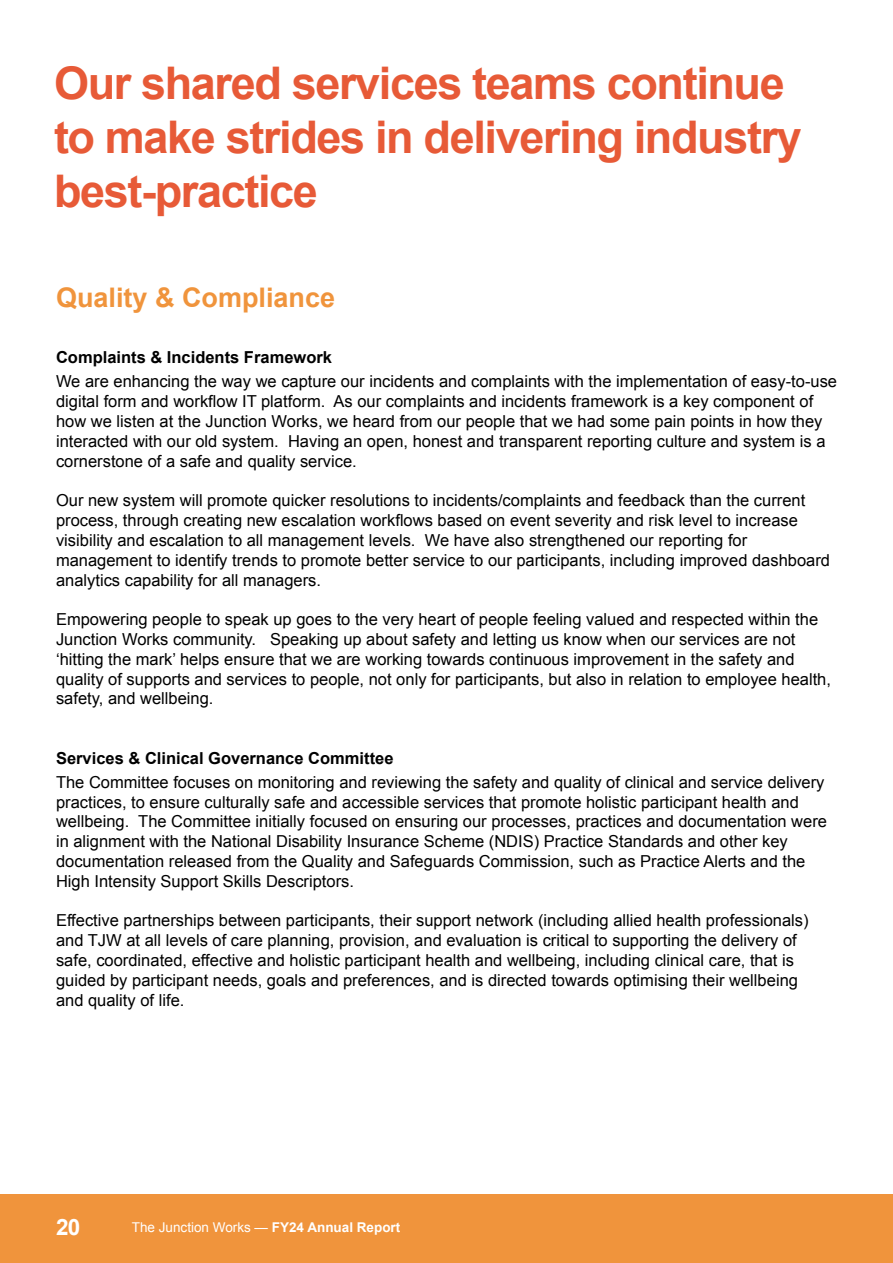
<style>
.page{position:relative;width:893px;height:1263px;background:#fff}
.page>*{position:absolute;margin:0;border:0;box-sizing:border-box;transform-origin:0 0}
.t1{font:700 45px/54px "Arial";letter-spacing:-.03em;color:#e75a37}
.t2{font:700 27px "Arial";color:#f0943c}
.t3{font:700 22.5px "Arial";color:#fff}
.t4{font:16.5px/19.8px "Arial";color:#000}
.t5{font:700 16.5px "Arial";color:#000}
.t6{font:13.5px "Arial";color:#fff}
.s1{font-weight:700}
</style>
<div class="page">
<div style="left:0;top:1195px;width:893px;height:68px;background:#f0943c"></div>
<h1 class="t1" style="left:54px;top:57px;width:749px">Our shared services teams continue to make strides in delivering industry best-practice</h1>
<h2 class="t2" style="left:56px;top:280px;width:281px">Quality &amp; Compliance</h2>
<p class="t5" style="left:56px;top:347px;width:277px">Complaints &amp; Incidents Framework</p>
<p class="t4" style="left:56px;top:372px;width:783px">We are enhancing the way we capture our incidents and complaints with the implementation of easy-to-use digital form and workflow IT platform. As our complaints and incidents framework is a key component of how we listen at the Junction Works, we heard from our people that we had some pain points in how they interacted with our old system. Having an open, honest and transparent reporting culture and system is a cornerstone of a safe and quality service.</p>
<p class="t4" style="left:56px;top:491px;width:776px">Our new system will promote quicker resolutions to incidents/complaints and feedback than the current process, through creating new escalation workflows based on event severity and risk level to increase visibility and escalation to all management levels. We have also strengthened our reporting for management to identify trends to promote better service to our participants, including improved dashboard analytics capability for all managers.</p>
<p class="t4" style="left:56px;top:610px;width:776px">Empowering people to speak up goes to the very heart of people feeling valued and respected within the Junction Works community. Speaking up about safety and letting us know when our services are not ‘hitting the mark’ helps ensure that we are working towards continuous improvement in the safety and quality of supports and services to people, not only for participants, but also in relation to employee health, safety, and wellbeing.</p>
<p class="t5" style="left:56px;top:747px;width:339px">Services &amp; Clinical Governance Committee</p>
<p class="t4" style="left:56px;top:772px;width:772px">The Committee focuses on monitoring and reviewing the safety and quality of clinical and service delivery practices, to ensure culturally safe and accessible services that promote holistic participant health and wellbeing. The Committee initially focused on ensuring our processes, practices and documentation were in alignment with the National Disability Insurance Scheme (NDIS) Practice Standards and other key documentation released from the Quality and Safeguards Commission, such as Practice Alerts and the High Intensity Support Skills Descriptors.</p>
<p class="t4" style="left:56px;top:911px;width:754px">Effective partnerships between participants, their support network (including allied health professionals) and TJW at all levels of care planning, provision, and evaluation is critical to supporting the delivery of safe, coordinated, effective and holistic participant health and wellbeing, including clinical care, that is guided by participant needs, goals and preferences, and is directed towards optimising their wellbeing and quality of life.</p>
<h3 class="t3" style="left:56px;top:1213px;width:26px">20</h3>
<p class="t6" style="left:132px;top:1218px;width:270px">The Junction Works — <span class="s1">FY24 Annual Report</span></p>
</div>
